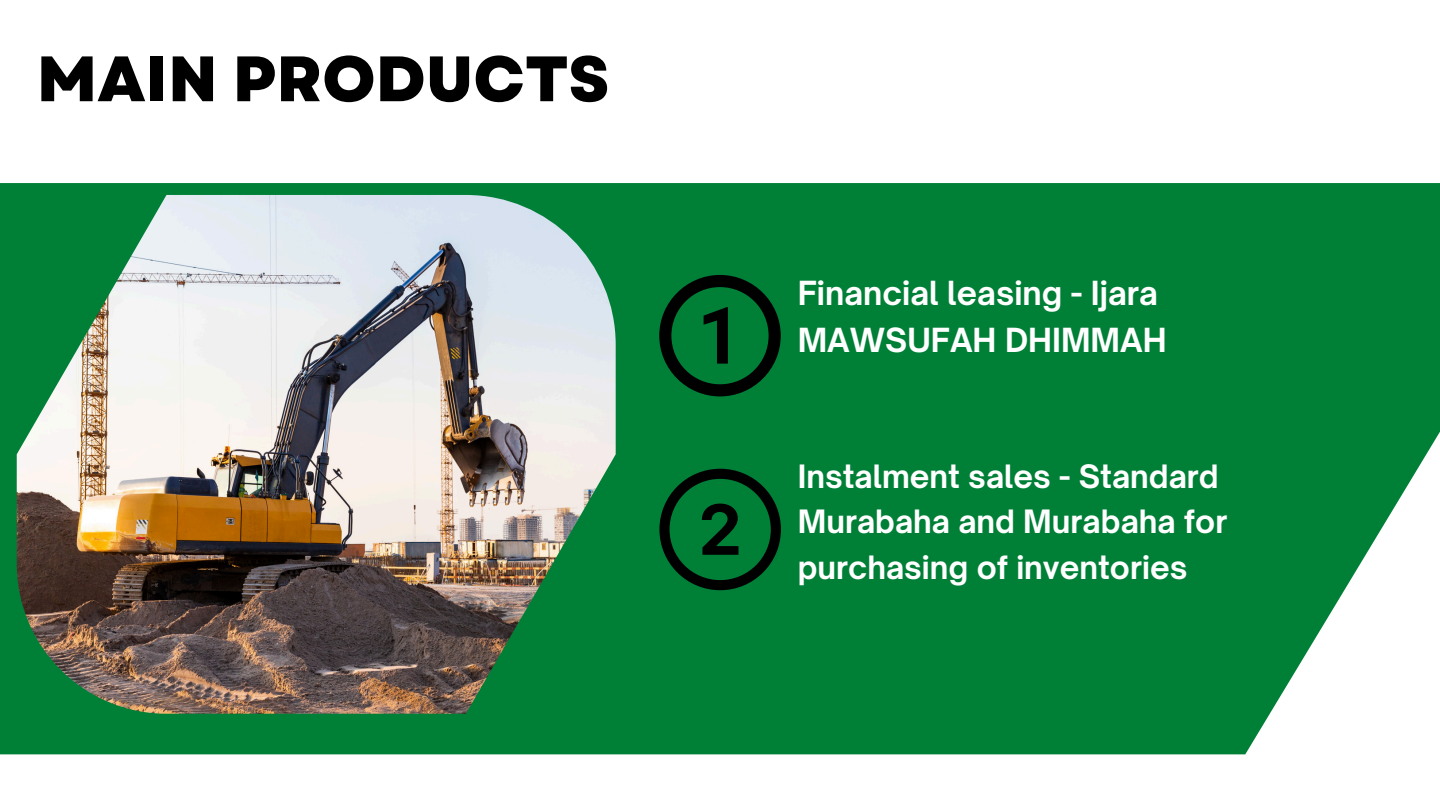
<style>
.page{position:relative;width:1440px;height:810px;background:#fff}
.page>*{position:absolute;margin:0;border:0;box-sizing:border-box;transform-origin:0 0}
.t1{font:800 64px "Garet";color:#000}
.t2{font:700 31.8px "Open Sauce One";color:#fff}
.t3{font:700 30.8px "Open Sauce One";color:#fff}
</style>
<div class="page">
<div style="left:0;top:183px;width:1440px;height:571px;background:#008037"></div>
<img style="left:17px;top:195px;width:598px;height:519px">
<svg style="left:659px;top:275px;width:122px;height:121px;background:#005524"></svg>
<svg style="left:659px;top:469px;width:122px;height:121px;background:#005826"></svg>
<p class="t1" style="left:37px;top:33px;width:574px">MAIN PRODUCTS</p>
<p class="t2" style="left:798px;top:273px;width:362px">Financial leasing - Ijara</p>
<p class="t2" style="left:798px;top:320px;width:370px">MAWSUFAH DHIMMAH</p>
<p class="t3" style="left:798px;top:457px;width:422px">Instalment sales - Standard</p>
<p class="t3" style="left:798px;top:503px;width:431px">Murabaha and Murabaha for</p>
<p class="t3" style="left:798px;top:548px;width:391px">purchasing of inventories</p>
</div>
